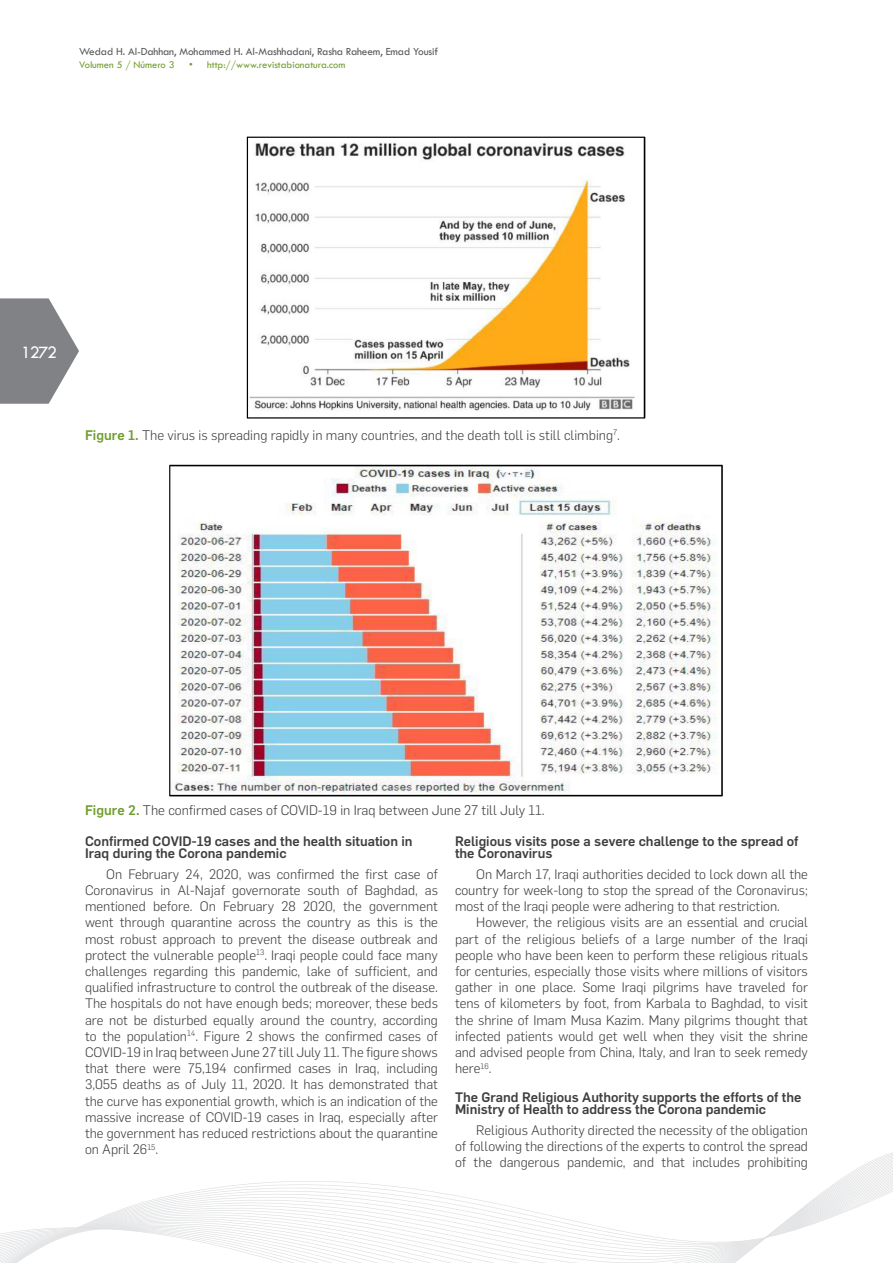
<style>
.page{position:relative;width:893px;height:1263px;background:#fff}
.page>*{position:absolute;margin:0;border:0;box-sizing:border-box;transform-origin:0 0}
.t1{font:18px "Tw Cen";color:#fff}
.Texto_General{font:300 13.65px "Flama";color:#3e3e3f}
.Texto_General-2{font:300 13.5px/16.2px "Flama";color:#3e3e3f;text-align:justify}
.Val_2{font:500 13.5px/12px "Flama";color:#3e3e3f}
.t2{font:11.25px "Tw Cen";letter-spacing:-.01em;color:#57585a}
.t3{font:10.5px "Tw Cen";color:#709e2e}
.s1{font-weight:500;color:#709e2e}
</style>
<div class="page">
<svg style="left:0;top:298px;width:79px;height:106px"></svg>
<svg style="left:0;top:1152px;width:893px;height:111px"></svg>
<img style="left:246px;top:136px;width:400px;height:283px">
<img style="left:169px;top:464px;width:554px;height:333px">
<p class="t2" style="left:79px;top:45px;width:361px">Wedad H. Al-Dahhan, Mohammed H. Al-Mashhadani, Rasha Raheem, Emad Yousif</p>
<p class="t3" style="left:79px;top:58px;width:97px">Volumen 5 / Número 3</p>
<p class="t3" style="left:189px;top:58px;width:158px">• http://www.revistabionatura.com</p>
<h1 class="t1" style="left:21px;top:341px;width:37px">1272</h1>
<p class="Texto_General" style="left:85px;top:426px;width:537px"><span class="s1">Figure 1.</span> The virus is spreading rapidly in many countries, and the death toll is still climbing<sup>7</sup>.</p>
<p class="Texto_General" style="left:85px;top:800px;width:461px"><span class="s1">Figure 2.</span> The confirmed cases of COVID-19 in Iraq between June 27 till July 11.</p>
<p class="Val_2" style="left:85px;top:834px;width:329px">Confirmed COVID-19 cases and the health situation in<br>Iraq during the Corona pandemic</p>
<p class="Texto_General-2" style="left:85px;top:865px;width:354px;text-indent:21px">On February 24, 2020, was confirmed the first case of Coronavirus in Al-Najaf governorate south of Baghdad, as mentioned before. On February 28 2020, the government went through quarantine across the country as this is the most robust approach to prevent the disease outbreak and protect the vulnerable people<sup>13</sup>. Iraqi people could face many challenges regarding this pandemic, lake of sufficient, and qualified infrastructure to control the outbreak of the disease.<br>The hospitals do not have enough beds; moreover, these beds are not be disturbed equally around the country, according to the population<sup>14</sup>. Figure 2 shows the confirmed cases of COVID-19 in Iraq between June 27 till July 11. The figure shows that there were 75,194 confirmed cases in Iraq, including 3,055 deaths as of July 11, 2020. It has demonstrated that the curve has exponential growth, which is an indication of the massive increase of COVID-19 cases in Iraq, especially after the government has reduced restrictions about the quarantine on April 26<sup>15</sup>.</p>
<p class="Val_2" style="left:455px;top:834px;width:345px">Religious visits pose a severe challenge to the spread of the Coronavirus</p>
<p class="Texto_General-2" style="left:455px;top:865px;width:354px;text-indent:21px">On March 17, Iraqi authorities decided to lock down all the country for week-long to stop the spread of the Coronavirus; most of the Iraqi people were adhering to that restriction.</p>
<p class="Texto_General-2" style="left:455px;top:914px;width:354px;text-indent:21px">However, the religious visits are an essential and crucial part of the religious beliefs of a large number of the Iraqi people who have been keen to perform these religious rituals for centuries, especially those visits where millions of visitors gather in one place. Some Iraqi pilgrims have traveled for tens of kilometers by foot, from Karbala to Baghdad, to visit the shrine of Imam Musa Kazim. Many pilgrims thought that infected patients would get well when they visit the shrine and advised people from China, Italy, and Iran to seek remedy here<sup>16</sup>.</p>
<p class="Val_2" style="left:455px;top:1090px;width:348px">The Grand Religious Authority supports the efforts of the<br>Ministry of Health to address the Corona pandemic</p>
<p class="Texto_General-2" style="left:455px;top:1121px;width:354px;text-indent:21px">Religious Authority directed the necessity of the obligation of following the directions of the experts to control the spread of the dangerous pandemic, and that includes prohibiting</p>
</div>
